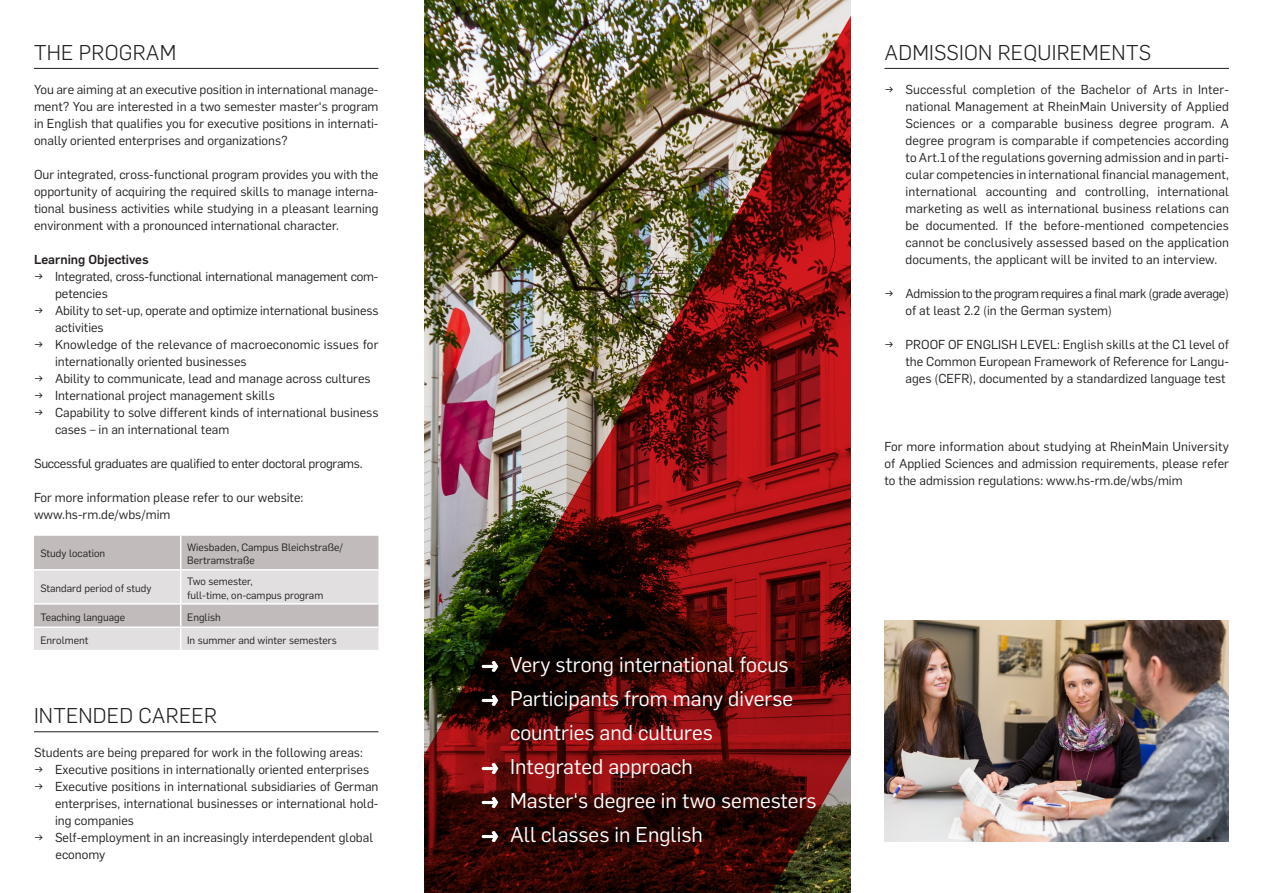
<style>
.page{position:relative;width:1263px;height:893px;background:#fff}
.page>*{position:absolute;margin:0;border:0;box-sizing:border-box;transform-origin:0 0}
.t1{font:21px/34px "Flama";color:#fff}
.t2{font:300 21px "Flama";letter-spacing:.01em;color:#231f20}
.t3{font:12.75px/17px "Flama";color:#231f20;text-align:justify}
.t4{font:12.75px/17px "Flama";letter-spacing:-.025em;color:#231f20}
.t5{font:12.75px "Flama";letter-spacing:-.02em;color:#231f20}
.t6{font:500 12.75px "Flama";color:#231f20}
.t7{font:10.5px/13.5px "Flama";color:#231f20}
</style>
<div class="page">
<hr style="left:34px;top:68px;width:344px;height:1px;background:#231f20">
<hr style="left:34px;top:731px;width:344px;height:1px;background:#231f20">
<hr style="left:884px;top:68px;width:345px;height:1px;background:#231f20">
<img style="left:425px;top:0;width:425px;height:893px">
<svg style="left:482px;top:661px;width:16px;height:11px"></svg>
<svg style="left:482px;top:695px;width:16px;height:11px"></svg>
<svg style="left:482px;top:763px;width:16px;height:11px"></svg>
<svg style="left:482px;top:797px;width:16px;height:11px"></svg>
<svg style="left:482px;top:831px;width:16px;height:11px"></svg>
<svg style="left:34px;top:536px;width:344px;height:114px;background:#d2cfcf"></svg>
<img style="left:884px;top:621px;width:345px;height:221px">
<h1 class="t2" style="left:34px;top:38px;width:144px">THE PROGRAM</h1>
<p class="t3" style="left:34px;top:80px;width:346px">You are aiming at an executive position in international manage&shy;ment? You are interested in a two semester master‘s program in English that qualifies you for executive positions in internati&shy;onally oriented enterprises and organizations?</p>
<p class="t3" style="left:34px;top:165px;width:346px">Our integrated, cross-functional program provides you with the opportunity of acquiring the required skills to manage interna&shy;tional business activities while studying in a pleasant learning environment with a pronounced international character.</p>
<p class="t6" style="left:34px;top:250px;width:116px">Learning Objectives</p>
<p class="t3" style="left:55px;top:267px;width:325px;text-indent:-21px">→ Integrated, cross-functional international management com&shy;petencies</p>
<p class="t3" style="left:55px;top:301px;width:325px;text-indent:-21px">→ Ability to set-up, operate and optimize international business activities</p>
<p class="t3" style="left:55px;top:335px;width:325px;text-indent:-21px">→ Knowledge of the relevance of macroeconomic issues for internationally oriented businesses</p>
<p class="t3" style="left:34px;top:369px;width:338px">→ Ability to communicate, lead and manage across cultures</p>
<p class="t3" style="left:34px;top:386px;width:242px">→ International project management skills</p>
<p class="t3" style="left:55px;top:403px;width:325px;text-indent:-21px">→ Capability to solve different kinds of international business cases – in an international team</p>
<p class="t5" style="left:34px;top:454px;width:330px">Successful graduates are qualified to enter doctoral programs.</p>
<p class="t3" style="left:34px;top:488px;width:271px">For more information please refer to our website: www.hs-rm.de/wbs/mim</p>
<p class="t7" style="left:40px;top:546px;width:66px">Study location</p>
<p class="t7" style="left:187px;top:539px;width:158px">Wiesbaden, Campus Bleichstraße/<br>Bertramstraße</p>
<p class="t7" style="left:40px;top:581px;width:113px">Standard period of study</p>
<p class="t7" style="left:187px;top:574px;width:138px">Two semester,<br>full-time, on-campus program</p>
<p class="t7" style="left:40px;top:609px;width:86px">Teaching language</p>
<p class="t7" style="left:187px;top:609px;width:35px">English</p>
<p class="t7" style="left:40px;top:633px;width:50px">Enrolment</p>
<p class="t7" style="left:187px;top:633px;width:151px">In summer and winter semesters</p>
<h1 class="t2" style="left:34px;top:701px;width:184px">INTENDED CAREER</h1>
<p class="t3" style="left:34px;top:743px;width:330px">Students are being prepared for work in the following areas:</p>
<p class="t3" style="left:34px;top:760px;width:337px">→ Executive positions in internationally oriented enterprises</p>
<p class="t3" style="left:55px;top:777px;width:325px;text-indent:-21px">→ Executive positions in international subsidiaries of German enterprises, international businesses or international hold&shy;ing companies</p>
<p class="t3" style="left:56px;top:828px;width:319px;text-indent:-22px">→ Self-employment in an increasingly interdependent global economy</p>
<h1 class="t1" style="left:510px;top:646px;width:308px">Very strong international focus<br>Participants from many diverse countries and cultures<br>Integrated approach<br>Master‘s degree in two semesters<br>All classes in English</h1>
<h1 class="t2" style="left:884px;top:38px;width:268px">ADMISSION REQUIREMENTS</h1>
<p class="t3" style="left:905px;top:80px;width:325px;text-indent:-21px">→ Successful completion of the Bachelor of Arts in Inter&shy;national Management at RheinMain University of Applied Sciences or a comparable business degree program. A degree program is comparable if competencies according to Art.1 of the regulations governing admission and in parti&shy;cular competencies in international financial management, international accounting and controlling, international marketing as well as international business relations can be documented. If the before-mentioned competencies cannot be conclusively assessed based on the application documents, the applicant will be invited to an interview.</p>
<p class="t4" style="left:905px;top:284px;width:325px;text-indent:-21px">→ Admission to the program requires a final mark (grade average) of at least 2.2 (in the German system)</p>
<p class="t3" style="left:905px;top:335px;width:325px;text-indent:-21px">→ PROOF OF ENGLISH LEVEL: English skills at the C1 level of the Common European Framework of Reference for Langu&shy;ages (CEFR), documented by a standardized language test</p>
<p class="t3" style="left:884px;top:437px;width:346px">For more information about studying at RheinMain University of Applied Sciences and admission requirements, please refer to the admission regulations: www.hs-rm.de/wbs/mim</p>
</div>
